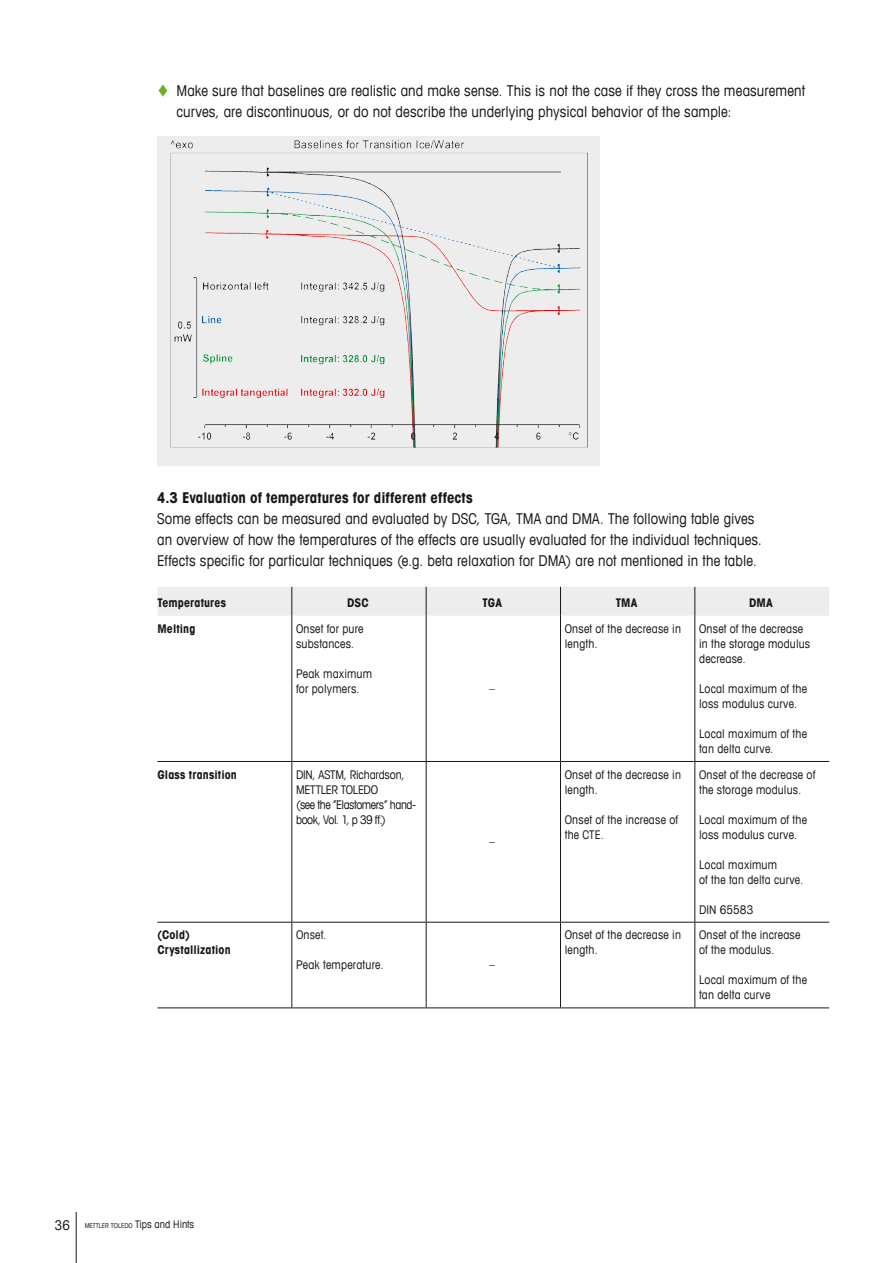
<style>
.page{position:relative;width:893px;height:1263px;background:#fff}
.page>*{position:absolute;margin:0;border:0;box-sizing:border-box;transform-origin:0 0}
.Runningtext_Book_10{font:condensed 15px/21px "Avant Garde Com";letter-spacing:.005em;color:#1a171c}
.Subtext_Bold_10_14{font:700 condensed 15px "Avant Garde Com";letter-spacing:.005em;color:#1a171c}
.Captions_Book_8_10{font:condensed 12px/15px "Avant Garde Com";letter-spacing:.015em;color:#1a171c}
.Captions_Book_8_10-2{font:condensed 12px/15px "Avant Garde Com";letter-spacing:-.025em;color:#1a171c}
.Captions_Book_8_10-3{font:700 condensed 12px/15px "Avant Garde Com";letter-spacing:.01em;color:#1a171c}
.t1{font:condensed 6.75px "Avant Garde Com";color:#1a171c}
.s1{color:#6bb022}
.s2{font-size:13.5px}
.s3{font-size:10.5px}
</style>
<div class="page">
<hr style="left:76px;top:1212px;width:1px;height:51px;background:#1a171c">
<hr style="left:426px;top:761px;width:134px;height:1px;background:#1a171c">
<hr style="left:560px;top:761px;width:135px;height:1px;background:#1a171c">
<hr style="left:695px;top:761px;width:134px;height:1px;background:#1a171c">
<hr style="left:426px;top:922px;width:134px;height:1px;background:#1a171c">
<hr style="left:560px;top:922px;width:135px;height:1px;background:#1a171c">
<hr style="left:695px;top:922px;width:134px;height:1px;background:#1a171c">
<hr style="left:426px;top:1007px;width:134px;height:1px;background:#1a171c">
<hr style="left:560px;top:1007px;width:135px;height:1px;background:#1a171c">
<hr style="left:695px;top:1007px;width:134px;height:1px;background:#1a171c">
<hr style="left:157px;top:761px;width:135px;height:1px;background:#1a171c">
<hr style="left:292px;top:761px;width:134px;height:1px;background:#1a171c">
<hr style="left:157px;top:922px;width:135px;height:1px;background:#1a171c">
<hr style="left:292px;top:922px;width:134px;height:1px;background:#1a171c">
<hr style="left:157px;top:1007px;width:135px;height:1px;background:#1a171c">
<hr style="left:292px;top:1007px;width:134px;height:1px;background:#1a171c">
<hr style="left:291px;top:616px;width:1px;height:145px;background:#1a171c">
<hr style="left:291px;top:762px;width:1px;height:160px;background:#1a171c">
<hr style="left:291px;top:922px;width:1px;height:85px;background:#1a171c">
<hr style="left:426px;top:616px;width:1px;height:145px;background:#1a171c">
<hr style="left:426px;top:762px;width:1px;height:160px;background:#1a171c">
<hr style="left:426px;top:922px;width:1px;height:85px;background:#1a171c">
<hr style="left:560px;top:616px;width:1px;height:145px;background:#1a171c">
<hr style="left:560px;top:762px;width:1px;height:160px;background:#1a171c">
<hr style="left:560px;top:922px;width:1px;height:85px;background:#1a171c">
<div style="left:158px;top:587px;width:671px;height:29px;background:#ededee"></div>
<hr style="left:694px;top:616px;width:1px;height:145px;background:#1a171c">
<hr style="left:694px;top:762px;width:1px;height:160px;background:#1a171c">
<hr style="left:694px;top:922px;width:1px;height:85px;background:#1a171c">
<div style="left:157px;top:136px;width:442px;height:330px;background:#ededee"></div>
<img style="left:171px;top:140px;width:416px;height:308px">
<p class="Runningtext_Book_10" style="left:176px;top:80px;width:630px;text-indent:-19px"><span class="s1">▼</span> Make sure that baselines are realistic and make sense. This is not the case if they cross the measurement curves, are discontinuous, or do not describe the underlying physical behavior of the sample:</p>
<p class="Subtext_Bold_10_14" style="left:157px;top:488px;width:317px">4.3 Evaluation of temperatures for different effects</p>
<p class="Runningtext_Book_10" style="left:157px;top:507px;width:606px">Some effects can be measured and evaluated by DSC, TGA, TMA and DMA. The following table gives an overview of how the temperatures of the effects are usually evaluated for the individual techniques.<br>Effects specific for particular techniques (e.g. beta relaxation for DMA) are not mentioned in the table.</p>
<p class="Captions_Book_8_10-3" style="left:157px;top:595px;width:70px">Temperatures</p>
<p class="Captions_Book_8_10-3" style="left:347px;top:595px;width:23px">DSC</p>
<p class="Captions_Book_8_10-3" style="left:483px;top:595px;width:21px">TGA</p>
<p class="Captions_Book_8_10-3" style="left:616px;top:595px;width:23px">TMA</p>
<p class="Captions_Book_8_10-3" style="left:749px;top:595px;width:25px">DMA</p>
<p class="Captions_Book_8_10-3" style="left:157px;top:621px;width:39px">Melting</p>
<p class="Captions_Book_8_10" style="left:296px;top:621px;width:69px">Onset for pure substances.</p>
<p class="Captions_Book_8_10" style="left:296px;top:666px;width:78px">Peak maximum for polymers.</p>
<p class="Captions_Book_8_10" style="left:565px;top:621px;width:118px">Onset of the decrease in length.</p>
<p class="Captions_Book_8_10" style="left:699px;top:621px;width:113px">Onset of the decrease in the storage modulus decrease.</p>
<p class="Captions_Book_8_10" style="left:699px;top:681px;width:109px">Local maximum of the loss modulus curve.</p>
<p class="Captions_Book_8_10" style="left:699px;top:726px;width:109px">Local maximum of the tan delta curve.</p>
<p class="Captions_Book_8_10" style="left:489px;top:681px;width:7px">–</p>
<p class="Captions_Book_8_10-3" style="left:157px;top:766px;width:81px">Glass transition</p>
<p class="Captions_Book_8_10-2" style="left:296px;top:766px;width:122px">DIN, ASTM, Richardson,<br>METTLER TOLEDO<br>(see the “Elastomers” hand&shy;book, Vol. 1, p 39 ff.)</p>
<p class="Captions_Book_8_10" style="left:489px;top:834px;width:7px">–</p>
<p class="Captions_Book_8_10-3" style="left:157px;top:927px;width:75px">(Cold)<br>Crystallization</p>
<p class="Captions_Book_8_10" style="left:296px;top:927px;width:32px">Onset.</p>
<p class="Captions_Book_8_10" style="left:296px;top:957px;width:89px">Peak temperature.</p>
<p class="Captions_Book_8_10" style="left:489px;top:957px;width:7px">–</p>
<p class="Captions_Book_8_10" style="left:565px;top:766px;width:118px">Onset of the decrease in length.</p>
<p class="Captions_Book_8_10" style="left:565px;top:811px;width:115px">Onset of the increase of the CTE.</p>
<p class="Captions_Book_8_10" style="left:699px;top:766px;width:118px">Onset of the decrease of the storage modulus.</p>
<p class="Captions_Book_8_10" style="left:699px;top:811px;width:109px">Local maximum of the loss modulus curve.</p>
<p class="Captions_Book_8_10" style="left:699px;top:856px;width:106px">Local maximum<br>of the tan delta curve.</p>
<p class="Captions_Book_8_10" style="left:699px;top:901px;width:56px">DIN 65583</p>
<p class="Captions_Book_8_10" style="left:565px;top:927px;width:118px">Onset of the decrease in length.</p>
<p class="Captions_Book_8_10" style="left:699px;top:927px;width:103px">Onset of the increase of the modulus.</p>
<p class="Captions_Book_8_10" style="left:699px;top:972px;width:109px">Local maximum of the tan delta curve</p>
<p class="t1" style="left:55px;top:1221px;width:141px"><span class="s2">36</span> METTLER TOLEDO <span class="s3">Tips and Hints</span></p>
</div>
